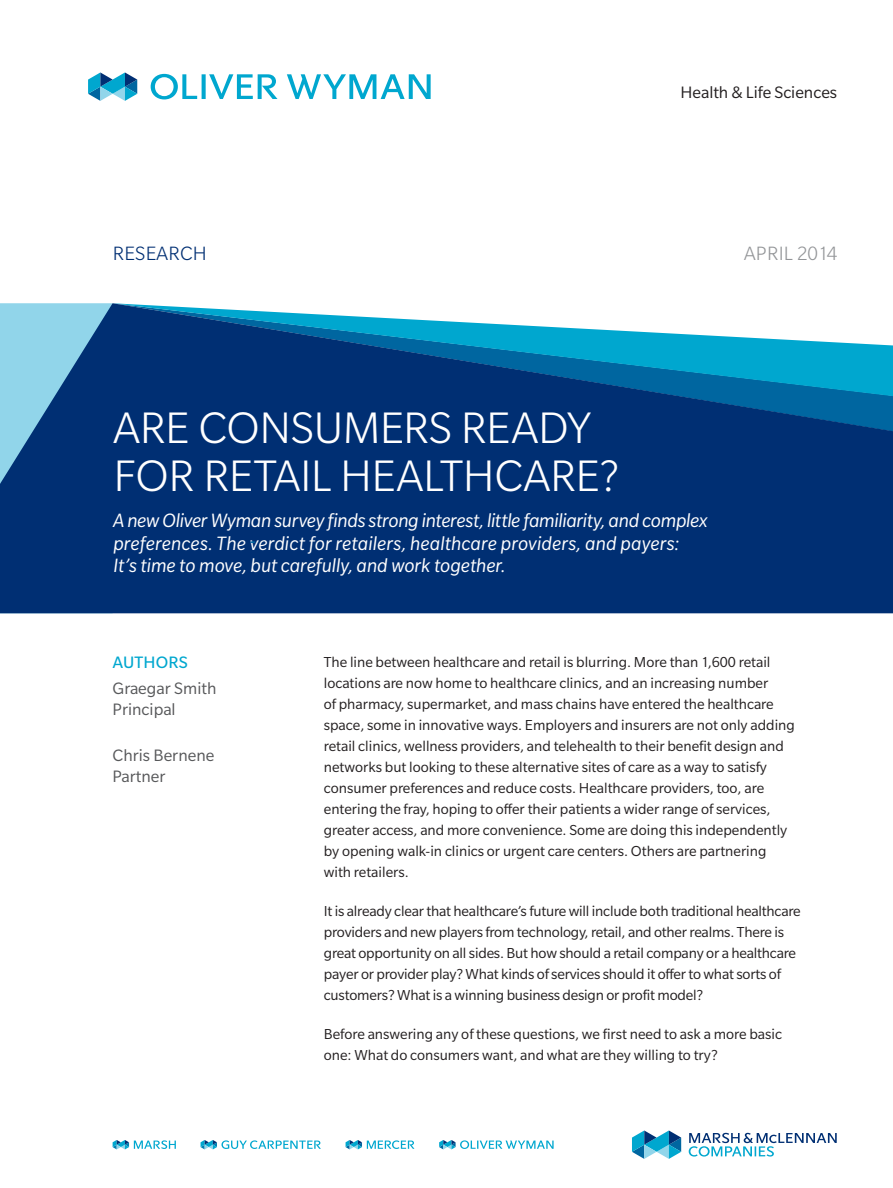
<style>
.page{position:relative;width:893px;height:1188px;background:#fff}
.page>*{position:absolute;margin:0;border:0;box-sizing:border-box;transform-origin:0 0}
.t1{font:300 48px/48px "Slate Pro";letter-spacing:-.01em;color:#fff}
.t2{font:italic 21px/22.5px "Slate Pro";letter-spacing:-.005em;color:#fff}
.t3{font:300 21px "Slate Pro";letter-spacing:.01em;color:#939598}
.t4{font:300 21px "Slate Pro";letter-spacing:.01em;color:#002f73}
.t5{font:18px/21px "Slate Pro";color:#57585a}
.t6{font:18px "Slate Pro";color:#231f20}
.t7{font:18px "Slate Pro";letter-spacing:.01em;color:#00a7cf}
.t8{font:15.75px/21px "Slate Pro";color:#231f20}
</style>
<div class="page">
<svg style="left:1px;top:303px;width:892px;height:310px;background:#144c88"></svg>
<svg style="left:88px;top:72px;width:49px;height:29px"></svg>
<svg style="left:287px;top:74px;width:144px;height:25px"></svg>
<svg style="left:151px;top:74px;width:126px;height:25px"></svg>
<svg style="left:689px;top:1133px;width:148px;height:24px"></svg>
<svg style="left:632px;top:1130px;width:49px;height:29px"></svg>
<svg style="left:113px;top:1140px;width:63px;height:9px"></svg>
<svg style="left:201px;top:1140px;width:120px;height:9px"></svg>
<svg style="left:346px;top:1140px;width:68px;height:9px"></svg>
<svg style="left:439px;top:1140px;width:115px;height:9px"></svg>
<hr style="left:0;top:303px;width:1px;height:310px;background:#91d5ea">
<svg style="left:0;top:484px;width:1px;height:129px"></svg>
<p class="t6" style="left:680px;top:83px;width:158px">Health &amp; Life Sciences</p>
<h2 class="t4" style="left:113px;top:242px;width:96px">RESEARCH</h2>
<h2 class="t3" style="left:744px;top:242px;width:95px">APRIL 2014</h2>
<h1 class="t1" style="left:114px;top:404px;width:507px">ARE CONSUMERS READY<br>FOR RETAIL HEALTHCARE?</h1>
<h2 class="t2" style="left:113px;top:509px;width:596px">A new Oliver Wyman survey finds strong interest, little familiarity, and complex preferences. The verdict for retailers, healthcare providers, and payers:<br>It’s time to move, but carefully, and work together.</h2>
<p class="t7" style="left:113px;top:653px;width:77px">AUTHORS</p>
<p class="t5" style="left:113px;top:678px;width:105px">Graegar Smith<br>Principal</p>
<p class="t5" style="left:113px;top:745px;width:103px">Chris Bernene<br>Partner</p>
<p class="t8" style="left:324px;top:652px;width:472px">The line between healthcare and retail is blurring. More than 1,600 retail locations are now home to healthcare clinics, and an increasing number<br>of pharmacy, supermarket, and mass chains have entered the healthcare space, some in innovative ways. Employers and insurers are not only adding retail clinics, wellness providers, and telehealth to their benefit design and networks but looking to these alternative sites of care as a way to satisfy consumer preferences and reduce costs. Healthcare providers, too, are entering the fray, hoping to offer their patients a wider range of services, greater access, and more convenience. Some are doing this independently by opening walk-in clinics or urgent care centers. Others are partnering with retailers.</p>
<p class="t8" style="left:324px;top:901px;width:478px">It is already clear that healthcare’s future will include both traditional healthcare providers and new players from technology, retail, and other realms. There is great opportunity on all sides. But how should a retail company or a healthcare payer or provider play? What kinds of services should it offer to what sorts of customers? What is a winning business design or profit model?</p>
<p class="t8" style="left:324px;top:1024px;width:460px">Before answering any of these questions, we first need to ask a more basic one: What do consumers want, and what are they willing to try?</p>
</div>
